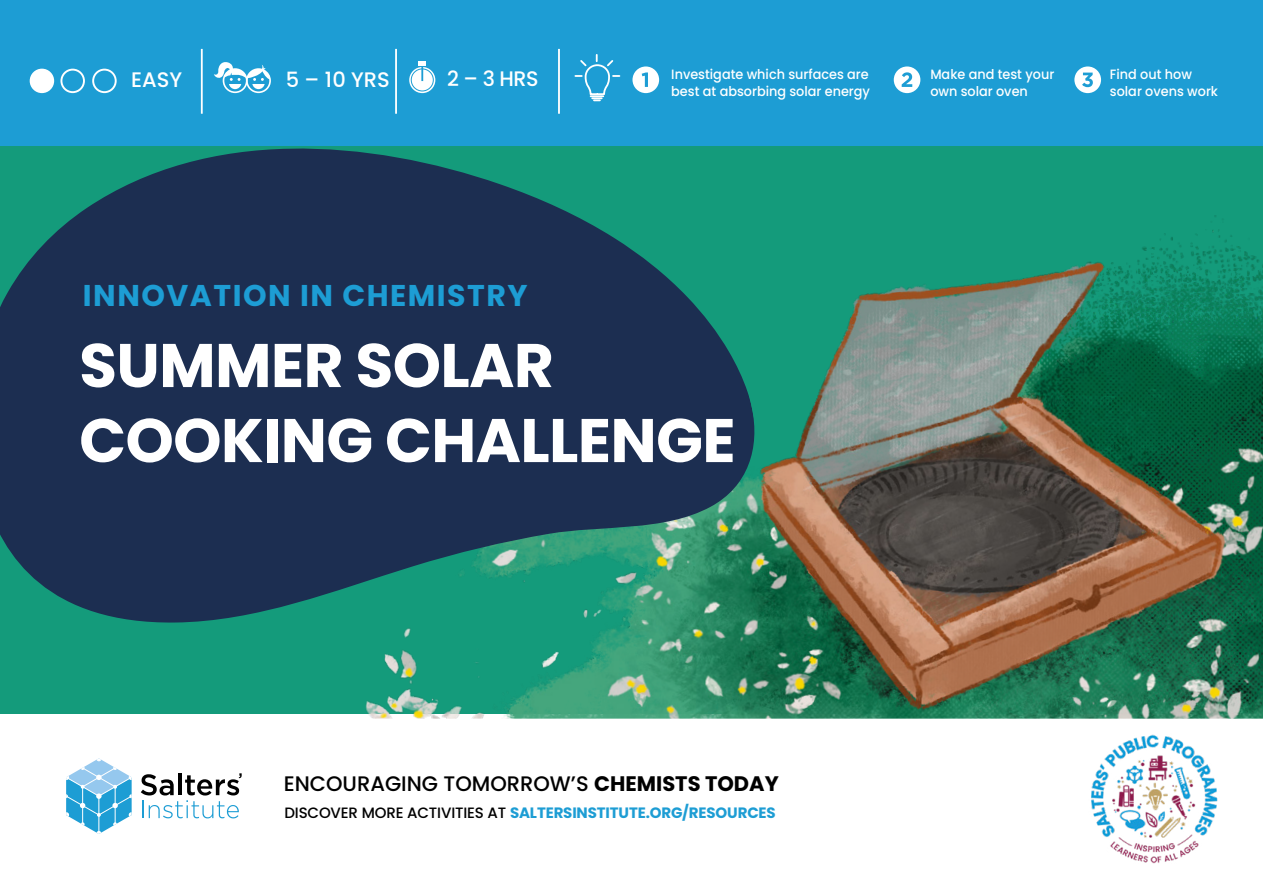
<style>
.page{position:relative;width:1263px;height:893px;background:#fff}
.page>*{position:absolute;margin:0;border:0;box-sizing:border-box;transform-origin:0 0}
.t1{font:700 61.5px/75px "Poppins";letter-spacing:-.01em;color:#fff}
.t2{font:700 30px "Poppins";letter-spacing:.05em;color:#1d9dd4}
.t3{font:500 21px "Poppins";color:#000}
.t4{font:500 21px "Poppins";color:#fff}
.t5{font:700 15px "Poppins";letter-spacing:-.01em;color:#1d9dd4}
.t6{font:500 13.5px/16.5px "Poppins";color:#fff;scale:.95 1}
.s1{font-weight:700}
.s2{font-weight:500;color:#000}
</style>
<div class="page">
<div style="left:0;top:130px;width:1263px;height:610px;background:#149b7b"></div>
<div style="left:0;top:0;width:1263px;height:146px;background:#1d9dd4"></div>
<div style="left:31px;top:70px;width:22px;height:22px;background:#fff;border-radius:50%"></div>
<div style="left:30px;top:69px;width:24px;height:24px;border:2px solid #fff;border-radius:50%"></div>
<div style="left:60px;top:69px;width:25px;height:24px;border:2px solid #fff;border-radius:50%"></div>
<div style="left:92px;top:69px;width:25px;height:24px;border:2px solid #fff;border-radius:50%"></div>
<hr style="left:201px;top:49px;width:2px;height:65px;background:#fff">
<hr style="left:395px;top:49px;width:2px;height:65px;background:#fff">
<hr style="left:558px;top:49px;width:2px;height:65px;background:#fff">
<svg style="left:214px;top:62px;width:57px;height:31px"></svg>
<svg style="left:409px;top:67px;width:26px;height:26px"></svg>
<svg style="left:418px;top:61px;width:18px;height:20px"></svg>
<div style="left:411px;top:69px;width:22px;height:22px;border:1px solid #1d9dd4;border-radius:50%"></div>
<svg style="left:575px;top:55px;width:44px;height:46px"></svg>
<div style="left:894px;top:66px;width:26px;height:27px;background:#fff;border-radius:50%"></div>
<svg style="left:902px;top:72px;width:10px;height:15px"></svg>
<div style="left:1074px;top:66px;width:27px;height:27px;background:#fff;border-radius:50%"></div>
<svg style="left:1082px;top:73px;width:11px;height:14px"></svg>
<div style="left:632px;top:66px;width:27px;height:27px;background:#fff;border-radius:50%"></div>
<svg style="left:642px;top:72px;width:6px;height:15px"></svg>
<div style="left:0;top:714px;width:1263px;height:179px;background:#fff"></div>
<img style="left:365px;top:215px;width:898px;height:504px">
<svg style="left:0;top:148px;width:760px;height:477px;fill:#1c2e51"></svg>
<svg style="left:141px;top:773px;width:101px;height:45px"></svg>
<svg style="left:66px;top:758px;width:66px;height:76px"></svg>
<img style="left:1091px;top:734px;width:127px;height:130px">
<h3 class="t4" style="left:131px;top:68px;width:53px">EASY</h3>
<h3 class="t4" style="left:286px;top:68px;width:106px">5 – 10 YRS</h3>
<h3 class="t4" style="left:447px;top:67px;width:93px">2 – 3 HRS</h3>
<p class="t6" style="left:671px;top:66px;width:211px">Investigate which surfaces are best at absorbing solar energy</p>
<p class="t6" style="left:930px;top:66px;width:132px">Make and test your own solar oven</p>
<p class="t6" style="left:1110px;top:66px;width:115px">Find out how solar ovens work</p>
<h2 class="t2" style="left:83px;top:278px;width:446px">INNOVATION IN CHEMISTRY</h2>
<h1 class="t1" style="left:79px;top:328px;width:658px">SUMMER SOLAR<br>COOKING CHALLENGE</h1>
<h3 class="t3" style="left:284px;top:771px;width:496px">ENCOURAGING TOMORROW’S <span class="s1">CHEMISTS TODAY</span></h3>
<p class="t5" style="left:284px;top:804px;width:493px"><span class="s2">DISCOVER MORE ACTIVITIES AT</span> SALTERSINSTITUTE.ORG/RESOURCES</p>
</div>
